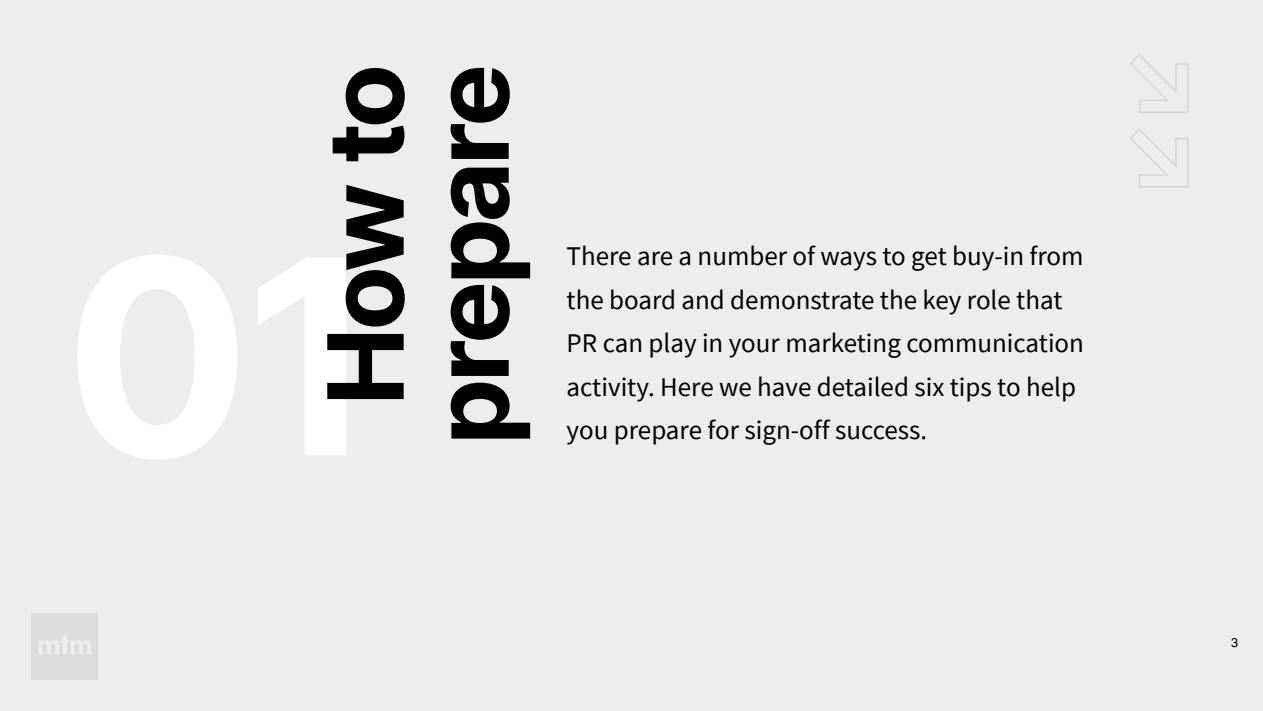
<style>
.page{position:relative;width:1263px;height:711px;background:#fff}
.page>*{position:absolute;margin:0;border:0;box-sizing:border-box;transform-origin:0 0}
.t1{font:700 105px/105px "Inter";letter-spacing:-.04em;color:#000;text-align:center}
.t2{font:27px/43.5px "Source Sans Pro";color:#000}
.t3{font:12px "Inter Light BETA";color:#000}
</style>
<div class="page">
<div style="left:0;top:0;width:1263px;height:710px;background:#ededed"></div>
<svg style="left:1130px;top:54px;width:59px;height:59px"></svg>
<svg style="left:1130px;top:129px;width:59px;height:59px"></svg>
<div style="left:32px;top:612px;width:66px;height:66px;background:#dcdcdc"></div>
<svg style="left:39px;top:636px;width:52px;height:17px"></svg>
<h1 class="t1" style="left:311px;top:444px;width:382px;rotate:-90deg">How to prepare</h1>
<p class="t2" style="left:567px;top:234px;width:519px">There are a number of ways to get buy-in from the board and demonstrate the key role that PR can play in your marketing communication activity. Here we have detailed six tips to help you prepare for sign-off success.</p>
<p class="t3" style="left:1231px;top:633px;width:9px">3</p>
</div>
